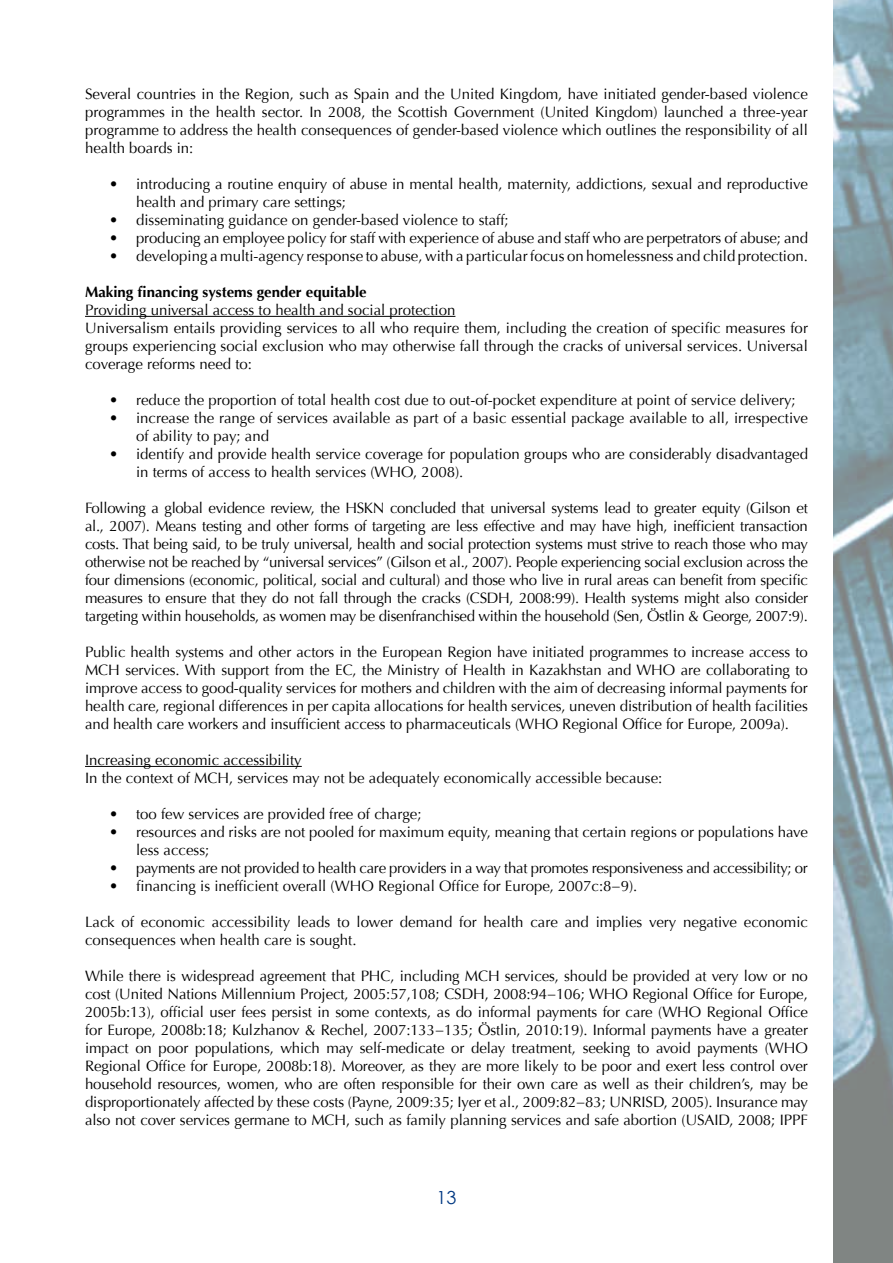
<style>
.page{position:relative;width:893px;height:1263px;background:#fff}
.page>*{position:absolute;margin:0;border:0;box-sizing:border-box;transform-origin:0 0}
.t1{font:18px "Century Gothic";color:#003882}
.t2{font:15px/18px "Optima";color:#000}
.t3{font:15px "Optima";letter-spacing:-.02em;color:#000}
.t4{font:700 15px "Optima";color:#000}
</style>
<div class="page">
<img style="left:833px;top:0;width:60px;height:1263px">
<hr style="left:85px;top:316px;width:370px;height:1px;background:#000">
<hr style="left:85px;top:766px;width:217px;height:1px;background:#000">
<p class="t2" style="left:85px;top:85px;width:724px;text-align:justify">Several countries in the Region, such as Spain and the United Kingdom, have initiated gender-based violence programmes in the health sector. In 2008, the Scottish Government (United Kingdom) launched a three-year programme to address the health consequences of gender-based violence which outlines the responsibility of all health boards in:</p>
<p class="t2" style="left:136px;top:175px;width:673px;text-indent:-27px">• introducing a routine enquiry of abuse in mental health, maternity, addictions, sexual and reproductive health and primary care settings;</p>
<p class="t2" style="left:109px;top:211px;width:401px">• disseminating guidance on gender-based violence to staff;</p>
<p class="t2" style="left:109px;top:229px;width:700px">• producing an employee policy for staff with experience of abuse and staff who are perpetrators of abuse; and</p>
<p class="t2" style="left:109px;top:247px;width:700px">• developing a multi-agency response to abuse, with a particular focus on homelessness and child protection.</p>
<p class="t4" style="left:85px;top:283px;width:283px">Making financing systems gender equitable</p>
<p class="t2" style="left:85px;top:301px;width:724px">Providing universal access to health and social protection<br>Universalism entails providing services to all who require them, including the creation of specific measures for groups experiencing social exclusion who may otherwise fall through the cracks of universal services. Universal coverage reforms need to:</p>
<p class="t2" style="left:109px;top:391px;width:688px">• reduce the proportion of total health cost due to out-of-pocket expenditure at point of service delivery;</p>
<p class="t2" style="left:136px;top:409px;width:673px;text-indent:-27px">• increase the range of services available as part of a basic essential package available to all, irrespective of ability to pay; and</p>
<p class="t2" style="left:136px;top:445px;width:673px;text-indent:-27px">• identify and provide health service coverage for population groups who are considerably disadvantaged in terms of access to health services (WHO, 2008).</p>
<p class="t2" style="left:85px;top:499px;width:724px;text-align:justify">Following a global evidence review, the HSKN concluded that universal systems lead to greater equity (Gilson et al., 2007). Means testing and other forms of targeting are less effective and may have high, inefficient transaction costs. That being said, to be truly universal, health and social protection systems must strive to reach those who may otherwise not be reached by “universal services” (Gilson et al., 2007). People experiencing social exclusion across the four dimensions (economic, political, social and cultural) and those who live in rural areas can benefit from specific measures to ensure that they do not fall through the cracks (CSDH, 2008:99). Health systems might also consider targeting within households, as women may be disenfranchised within the household (Sen, Östlin &amp; George, 2007:9).</p>
<p class="t2" style="left:85px;top:643px;width:724px;text-align:justify">Public health systems and other actors in the European Region have initiated programmes to increase access to MCH services. With support from the EC, the Ministry of Health in Kazakhstan and WHO are collaborating to improve access to good-quality services for mothers and children with the aim of decreasing informal payments for health care, regional differences in per capita allocations for health services, uneven distribution of health facilities and health care workers and insufficient access to pharmaceuticals (WHO Regional Office for Europe, 2009a).</p>
<p class="t2" style="left:85px;top:751px;width:579px">Increasing economic accessibility<br>In the context of MCH, services may not be adequately economically accessible because:</p>
<p class="t2" style="left:109px;top:805px;width:314px">• too few services are provided free of charge;</p>
<p class="t2" style="left:136px;top:823px;width:673px;text-indent:-27px">• resources and risks are not pooled for maximum equity, meaning that certain regions or populations have less access;</p>
<p class="t3" style="left:109px;top:859px;width:700px">• payments are not provided to health care providers in a way that promotes responsiveness and accessibility; or</p>
<p class="t2" style="left:109px;top:877px;width:530px">• financing is inefficient overall (WHO Regional Office for Europe, 2007c:8−9).</p>
<p class="t2" style="left:85px;top:913px;width:724px">Lack of economic accessibility leads to lower demand for health care and implies very negative economic consequences when health care is sought.</p>
<p class="t2" style="left:85px;top:967px;width:724px;text-align:justify">While there is widespread agreement that PHC, including MCH services, should be provided at very low or no cost (United Nations Millennium Project, 2005:57,108; CSDH, 2008:94−106; WHO Regional Office for Europe, 2005b:13), official user fees persist in some contexts, as do informal payments for care (WHO Regional Office for Europe, 2008b:18; Kulzhanov &amp; Rechel, 2007:133−135; Östlin, 2010:19). Informal payments have a greater impact on poor populations, which may self-medicate or delay treatment, seeking to avoid payments (WHO Regional Office for Europe, 2008b:18). Moreover, as they are more likely to be poor and exert less control over household resources, women, who are often responsible for their own care as well as their children’s, may be disproportionately affected by these costs (Payne, 2009:35; Iyer et al., 2009:82−83; UNRISD, 2005). Insurance may also not cover services germane to MCH, such as family planning services and safe abortion (USAID, 2008; IPPF</p>
<p class="t1" style="left:436px;top:1186px;width:21px">13</p>
</div>
